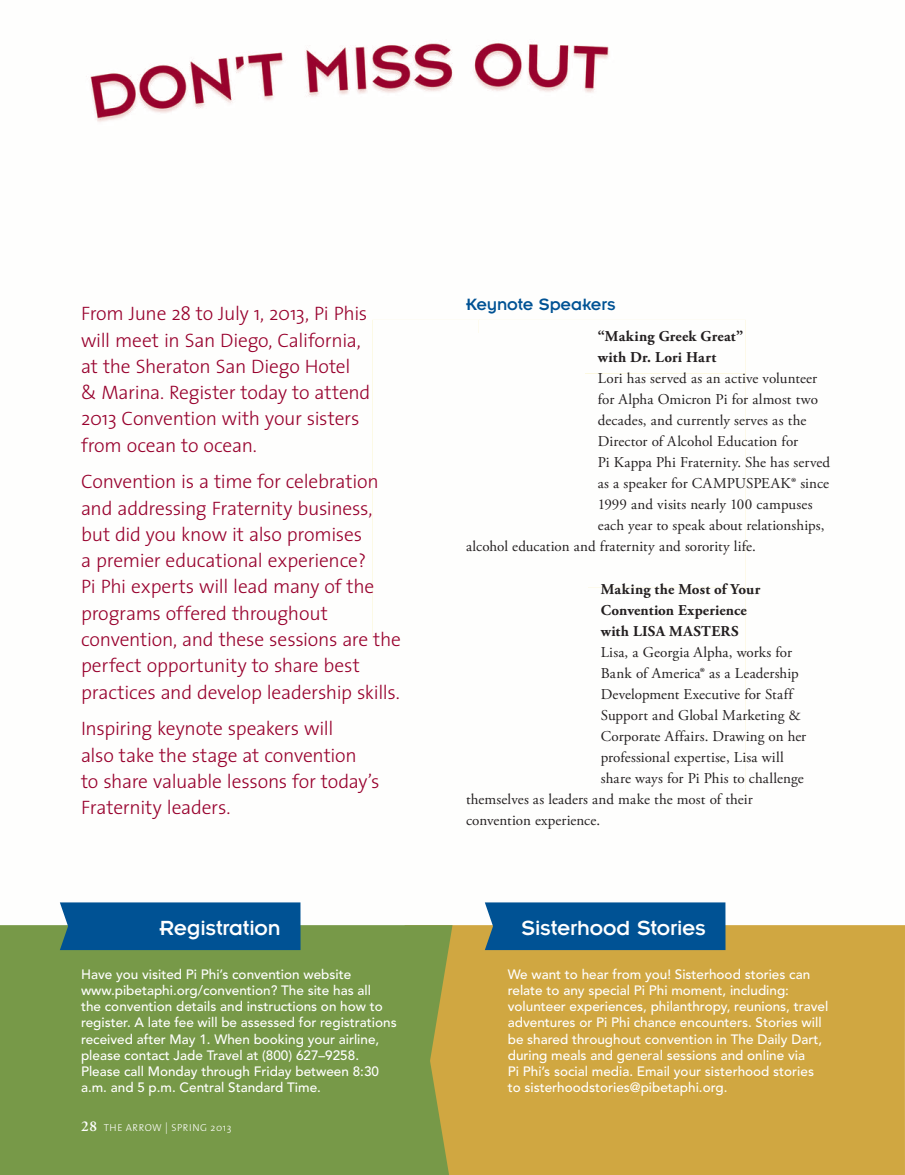
<style>
.page{position:relative;width:905px;height:1175px;background:#fff}
.page>*{position:absolute;margin:0;border:0;box-sizing:border-box;transform-origin:0 0}
.t1{font:22.5px "Insignia";letter-spacing:-.01em;color:#fff}
.t2{font:300 19.5px/26.2px "The Sans";letter-spacing:-.015em;color:#98012d}
.t3{font:18px "Insignia";letter-spacing:-.01em;color:#005294}
.t4{font:15px "Adobe Garamond Pro";letter-spacing:.005em;color:#231f20}
.t5{font:700 15px/21px "Adobe Garamond Pro";letter-spacing:.015em;color:#231f20}
.t6{font:500 13.5px/16.2px "Avenir";color:#fff}
.t7{font:300 10.2px "The Sans";letter-spacing:.055em;color:#fff}
.s1{font-weight:700}
.s2{font-family:"Adobe Garamond";font-weight:600;font-size:15px}
.s3{font-size:11.55px}
</style>
<div class="page">
<img style="left:86px;top:46px;width:282px;height:76px">
<img style="left:372px;top:43px;width:237px;height:277px">
<div style="left:452px;top:925px;width:452px;height:249px;background:#d0a741"></div>
<div style="left:0;top:925px;width:452px;height:249px;background:#779948"></div>
<div style="left:60px;top:902px;width:240px;height:48px;background:#005294"></div>
<div style="left:485px;top:902px;width:240px;height:48px;background:#005294"></div>
<h2 class="t2" style="left:81px;top:300px;width:291px">From June 28 to July 1, 2013, Pi Phis will meet in San Diego, California, at the Sheraton San Diego Hotel &amp; Marina. Register today to attend<br>2013 Convention with your sisters from ocean to ocean.</h2>
<p class="t2" style="left:81px;top:468px;width:321px">Convention is a time for celebration and addressing Fraternity business, but did you know it also promises<br>a premier educational experience?<br>Pi Phi experts will lead many of the programs offered throughout convention, and these sessions are the perfect opportunity to share best practices and develop leadership skills.</p>
<h2 class="t2" style="left:81px;top:715px;width:300px">Inspiring keynote speakers will<br>also take the stage at convention<br>to share valuable lessons for today’s<br>Fraternity leaders.</h2>
<h3 class="t3" style="left:466px;top:295px;width:151px">Keynote Speakers</h3>
<p class="t5" style="left:597px;top:326px;width:147px">“Making Greek Great” with Dr. Lori Hart</p>
<p class="t4" style="left:597px;top:369px;width:221px">Lori has served as an active volunteer</p>
<p class="t4" style="left:597px;top:390px;width:222px">for Alpha Omicron Pi for almost two</p>
<p class="t4" style="left:597px;top:411px;width:210px">decades, and currently serves as the</p>
<p class="t4" style="left:597px;top:432px;width:202px">Director of Alcohol Education for</p>
<p class="t4" style="left:597px;top:453px;width:234px">Pi Kappa Phi Fraternity. She has served</p>
<p class="t4" style="left:597px;top:474px;width:233px">as a speaker for CAMPUSPEAK<span class="s1">®</span> since</p>
<p class="t4" style="left:597px;top:495px;width:216px">1999 and visits nearly 100 campuses</p>
<p class="t4" style="left:597px;top:516px;width:228px">each year to speak about relationships,</p>
<p class="t4" style="left:466px;top:537px;width:291px">alcohol education and fraternity and sorority life.</p>
<p class="t5" style="left:600px;top:578px;width:161px">Making the Most of Your<br>Convention Experience with LISA MASTERS</p>
<p class="t4" style="left:600px;top:642px;width:193px">Lisa, a Georgia Alpha, works for</p>
<p class="t4" style="left:600px;top:663px;width:200px">Bank of America<span class="s1">®</span> as a Leadership</p>
<p class="t4" style="left:600px;top:684px;width:194px">Development Executive for Staff</p>
<p class="t4" style="left:600px;top:705px;width:202px">Support and Global Marketing &amp;</p>
<p class="t4" style="left:600px;top:726px;width:207px">Corporate Affairs. Drawing on her</p>
<p class="t4" style="left:600px;top:747px;width:184px">professional expertise, Lisa will</p>
<p class="t4" style="left:600px;top:768px;width:205px">share ways for Pi Phis to challenge</p>
<p class="t4" style="left:466px;top:789px;width:288px">themselves as leaders and make the most of their</p>
<p class="t4" style="left:466px;top:810px;width:136px">convention experience.</p>
<h1 class="t1" style="left:160px;top:916px;width:123px">Registration</h1>
<h1 class="t1" style="left:521px;top:916px;width:186px">Sisterhood Stories</h1>
<p class="t6" style="left:81px;top:966px;width:317px">Have you visited Pi Phi’s convention website www.pibetaphi.org/convention? The site has all<br>the convention details and instructions on how to register. A late fee will be assessed for registrations received after May 1. When booking your airline, please contact Jade Travel at (800) 627–9258.<br>Please call Monday through Friday between 8:30 a.m. and 5 p.m. Central Standard Time.</p>
<p class="t7" style="left:81px;top:1119px;width:152px"><span class="s2">28</span> THE ARROW <span class="s3">|</span> SPRING 2013</p>
<p class="t6" style="left:508px;top:966px;width:322px">We want to hear from you! Sisterhood stories can relate to any special Pi Phi moment, including: volunteer experiences, philanthropy, reunions, travel adventures or Pi Phi chance encounters. Stories will be shared throughout convention in The Daily Dart, during meals and general sessions and online via<br>Pi Phi’s social media. Email your sisterhood stories to sisterhoodstories@pibetaphi.org.</p>
</div>
